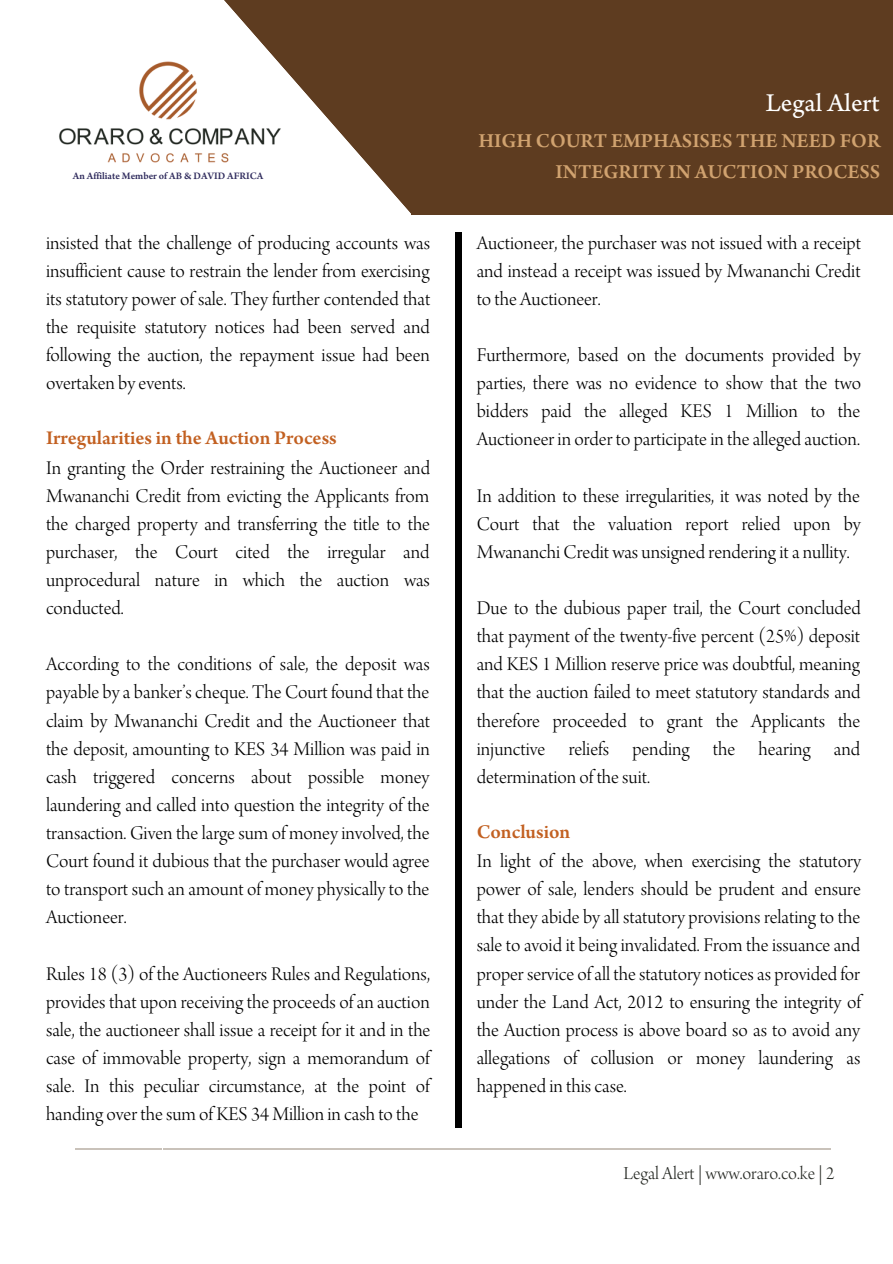
<style>
.page{position:relative;width:893px;height:1264px;background:#fff}
.page>*{position:absolute;margin:0;border:0;box-sizing:border-box;transform-origin:0 0}
.t1{font:61.2px/44.5px "Inter Thin BETA";color:#c9c2ba;text-align:justify}
.t2{font:27px "Arno Pro Sm Text";color:#fff}
.t3{font:600 21px/30.3px "Arno Pro";color:#d0a26f;text-align:right}
.t4{font:20.55px/28px "Arno Pro Light Display";color:#000;text-align:justify}
.t5{font:600 20.55px "Arno Pro";color:#c26021}
.t6{font:19.35px "Arno Pro Light Display";color:#282b26}
.t7{font:600 10.5px "Arno Pro";color:#2e2a5c}
</style>
<div class="page">
<div style="left:411px;top:0;width:481px;height:214px;background:#5e3c20"></div>
<svg style="left:224px;top:0;width:187px;height:214px;fill:#5e3c20"></svg>
<div style="left:454px;top:233px;width:7px;height:894px;background:#000"></div>
<img style="left:59px;top:42px;width:253px;height:141px">
<p class="t7" style="left:73px;top:171px;width:192px">An Affiliate Member of AB &amp; DAVID AFRICA</p>
<p class="t4" style="left:46px;top:231px;width:386px">insisted that the challenge of producing accounts was insufficient cause to restrain the lender from exercising its statutory power of sale. They further contended that the requisite statutory notices had been served and following the auction, the repayment issue had been overtaken by events.</p>
<p class="t5" style="left:46px;top:430px;width:292px">Irregularities in the Auction Process</p>
<p class="t4" style="left:46px;top:455px;width:385px">In granting the Order restraining the Auctioneer and Mwananchi Credit from evicting the Applicants from the charged property and transferring the title to the purchaser, the Court cited the irregular and unprocedural nature in which the auction was conducted.</p>
<p class="t4" style="left:46px;top:652px;width:385px">According to the conditions of sale, the deposit was payable by a banker’s cheque. The Court found that the claim by Mwananchi Credit and the Auctioneer that the deposit, amounting to KES 34 Million was paid in cash triggered concerns about possible money laundering and called into question the integrity of the transaction. Given the large sum of money involved, the Court found it dubious that the purchaser would agree to transport such an amount of money physically to the Auctioneer.</p>
<p class="t4" style="left:46px;top:961px;width:386px">Rules 18 (3) of the Auctioneers Rules and Regulations, provides that upon receiving the proceeds of an auction sale, the auctioneer shall issue a receipt for it and in the case of immovable property, sign a memorandum of sale. In this peculiar circumstance, at the point of handing over the sum of KES 34 Million in cash to the</p>
<h2 class="t2" style="left:765px;top:93px;width:115px">Legal Alert</h2>
<p class="t3" style="left:478px;top:128px;width:403px">HIGH COURT EMPHASISES THE NEED FOR<br>INTEGRITY IN AUCTION PROCESS</p>
<p class="t4" style="left:476px;top:231px;width:386px">Auctioneer, the purchaser was not issued with a receipt and instead a receipt was issued by Mwananchi Credit to the Auctioneer.</p>
<p class="t4" style="left:476px;top:343px;width:386px">Furthermore, based on the documents provided by parties, there was no evidence to show that the two bidders paid the alleged KES 1 Million to the Auctioneer in order to participate in the alleged auction.</p>
<p class="t4" style="left:476px;top:483px;width:385px">In addition to these irregularities, it was noted by the Court that the valuation report relied upon by Mwananchi Credit was unsigned rendering it a nullity.</p>
<p class="t4" style="left:476px;top:596px;width:386px">Due to the dubious paper trail, the Court concluded that payment of the twenty-five percent (25%) deposit and KES 1 Million reserve price was doubtful, meaning that the auction failed to meet statutory standards and therefore proceeded to grant the Applicants the injunctive reliefs pending the hearing and determination of the suit.</p>
<p class="t5" style="left:476px;top:824px;width:95px">Conclusion</p>
<p class="t4" style="left:476px;top:849px;width:386px">In light of the above, when exercising the statutory power of sale, lenders should be prudent and ensure that they abide by all statutory provisions relating to the sale to avoid it being invalidated. From the issuance and proper service ofall the statutory notices as provided for under the Land Act, 2012 to ensuring the integrity of the Auction process is above board so as to avoid any allegations of collusion or money laundering as happened in this case.</p>
<h1 class="t1" style="left:75px;top:1157px;width:17px;rotate:-90deg">I</h1>
<h1 class="t1" style="left:117px;top:1157px;width:17px;line-height:45.6px;rotate:-90deg">I I I</h1>
<h1 class="t1" style="left:251px;top:1157px;width:17px;rotate:-90deg">I I I I I I I I I I I I I</h1>
<p class="t6" style="left:623px;top:1165px;width:213px">Legal Alert | www.oraro.co.ke | 2</p>
</div>
